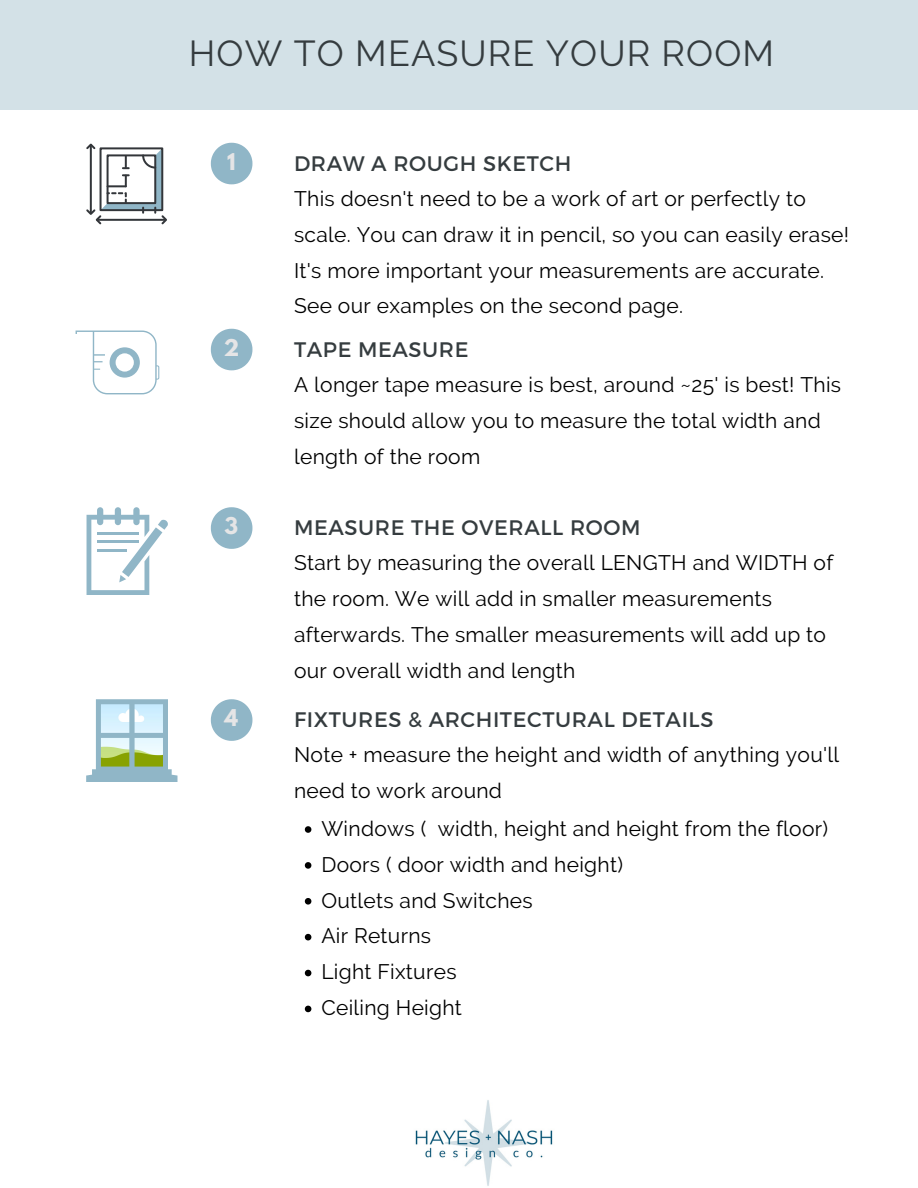
<style>
.page{position:relative;width:918px;height:1188px;background:#fff}
.page>*{position:absolute;margin:0;border:0;box-sizing:border-box;transform-origin:0 0}
.t1{font:36px "Raleway";letter-spacing:.03em;color:#353c3f}
.t2{font:21px/35.8px "Raleway";letter-spacing:.015em;color:#000}
.t3{font:21px "Montserrat";letter-spacing:.03em;color:#353c3f}
.t4{font:700 20.55px "League Spartan";color:#e5e5e6}
</style>
<div class="page">
<div style="left:0;top:0;width:918px;height:110px;background:#d3e1e7"></div>
<img style="left:415px;top:1100px;width:138px;height:86px">
<svg style="left:211px;top:143px;width:41px;height:41px"></svg>
<svg style="left:86px;top:144px;width:81px;height:81px"></svg>
<hr style="left:97px;top:219px;width:67px;height:2px;background:#33363a">
<svg style="left:211px;top:329px;width:41px;height:41px"></svg>
<svg style="left:76px;top:331px;width:83px;height:63px"></svg>
<svg style="left:211px;top:507px;width:41px;height:42px"></svg>
<svg style="left:87px;top:507px;width:81px;height:88px"></svg>
<svg style="left:211px;top:699px;width:41px;height:42px"></svg>
<svg style="left:86px;top:699px;width:92px;height:83px"></svg>
<svg style="left:305px;top:826px;width:6px;height:7px"></svg>
<svg style="left:305px;top:862px;width:6px;height:7px"></svg>
<svg style="left:305px;top:898px;width:6px;height:7px"></svg>
<svg style="left:305px;top:934px;width:6px;height:6px"></svg>
<svg style="left:305px;top:970px;width:6px;height:6px"></svg>
<svg style="left:305px;top:1006px;width:6px;height:6px"></svg>
<h1 class="t1" style="left:189px;top:33px;width:587px">HOW TO MEASURE YOUR ROOM</h1>
<p class="t4" style="left:227px;top:151px;width:10px">1</p>
<p class="t3" style="left:294px;top:149px;width:279px">DRAW A ROUGH SKETCH</p>
<p class="t2" style="left:294px;top:180px;width:557px">This doesn't need to be a work of art or perfectly to scale. You can draw it in pencil, so you can easily erase!<br>It's more important your measurements are accurate.<br>See our examples on the second page.</p>
<p class="t4" style="left:224px;top:337px;width:17px">2</p>
<p class="t3" style="left:294px;top:335px;width:176px">TAPE MEASURE</p>
<p class="t2" style="left:294px;top:366px;width:549px">A longer tape measure is best, around ~25' is best! This size should allow you to measure the total width and length of the room</p>
<p class="t4" style="left:225px;top:516px;width:15px">3</p>
<p class="t3" style="left:294px;top:514px;width:348px">MEASURE THE OVERALL ROOM</p>
<p class="t2" style="left:294px;top:545px;width:541px">Start by measuring the overall LENGTH and WIDTH of the room. We will add in smaller measurements afterwards. The smaller measurements will add up to our overall width and length</p>
<p class="t4" style="left:225px;top:708px;width:15px">4</p>
<p class="t3" style="left:294px;top:706px;width:421px">FIXTURES &amp; ARCHITECTURAL DETAILS</p>
<p class="t2" style="left:294px;top:737px;width:547px">Note + measure the height and width of anything you'll need to work around</p>
<p class="t2" style="left:321px;top:810px;width:508px">Windows ( width, height and height from the floor)<br>Doors ( door width and height)<br>Outlets and Switches<br>Air Returns<br>Light Fixtures<br>Ceiling Height</p>
</div>
